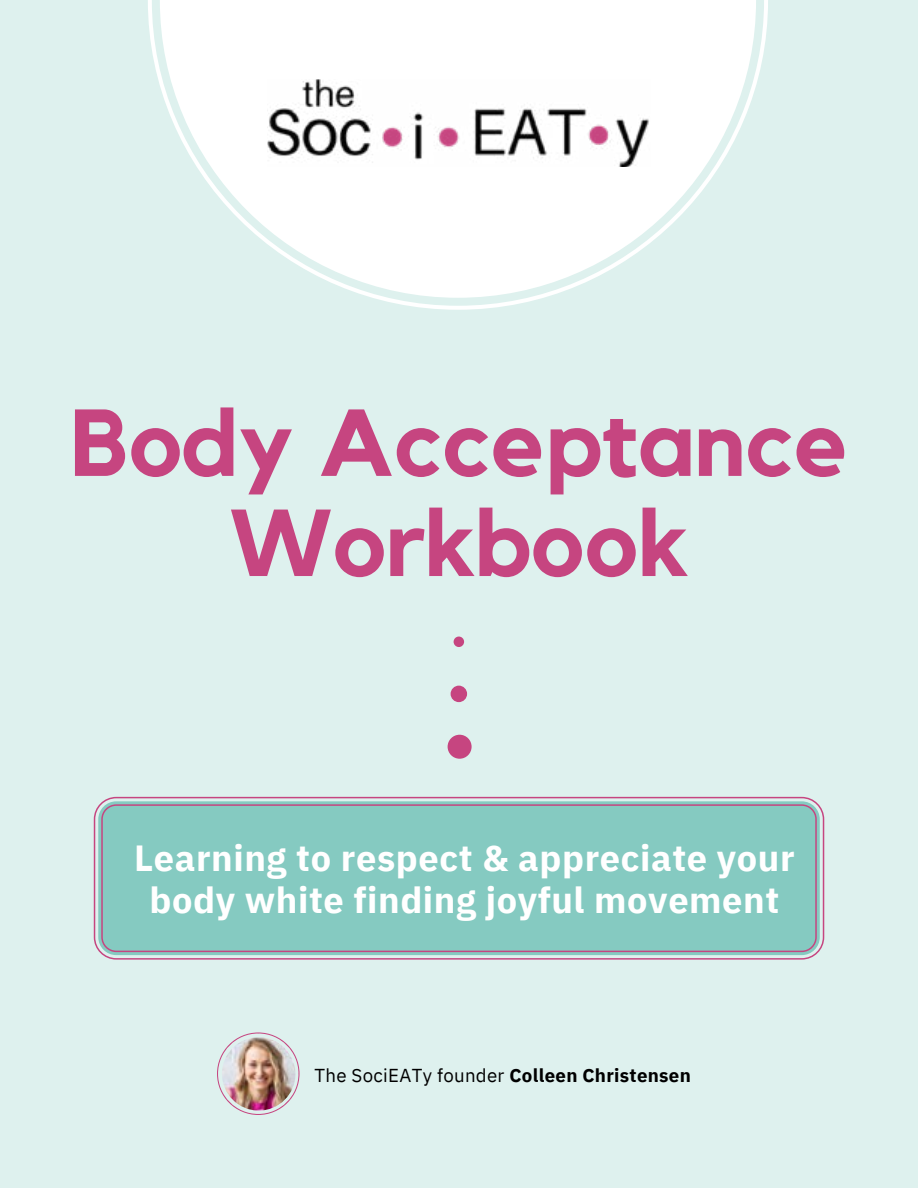
<style>
.page{position:relative;width:918px;height:1188px;background:#def1ee}
.page>*{position:absolute;margin:0;border:0;box-sizing:border-box;transform-origin:0 0}
.t1{font:700 93.75px/100.2px "Kollektif";color:#c64580;text-align:center}
.t2{font:700 36.3px/42.8px "IBM Plex Sans";letter-spacing:.015em;color:#fff;text-align:center}
.t3{font:18.75px "IBM Plex Sans";letter-spacing:.015em;color:#000}
.s1{font-weight:700}
</style>
<div class="page">
<svg style="left:94px;top:797px;width:730px;height:163px;background:#8cc6c0"></svg>
<svg style="left:148px;top:0;width:620px;height:310px;fill:#fff"></svg>
<img style="left:267px;top:80px;width:384px;height:87px">
<div style="left:448px;top:735px;width:24px;height:24px;background:#c64580;border-radius:50%"></div>
<div style="left:451px;top:686px;width:16px;height:16px;background:#c64580;border-radius:50%"></div>
<div style="left:454px;top:637px;width:10px;height:10px;background:#c64580;border-radius:50%"></div>
<img style="left:217px;top:1032px;width:83px;height:83px">
<p class="t1" style="left:70px;top:397px;width:780px">Body Acceptance<br>Workbook</p>
<p class="t2" style="left:134px;top:836px;width:662px">Learning to respect &amp; appreciate your body white finding joyful movement</p>
<p class="t3" style="left:314px;top:1063px;width:378px">The SociEATy founder <span class="s1">Colleen Christensen</span></p>
</div>
